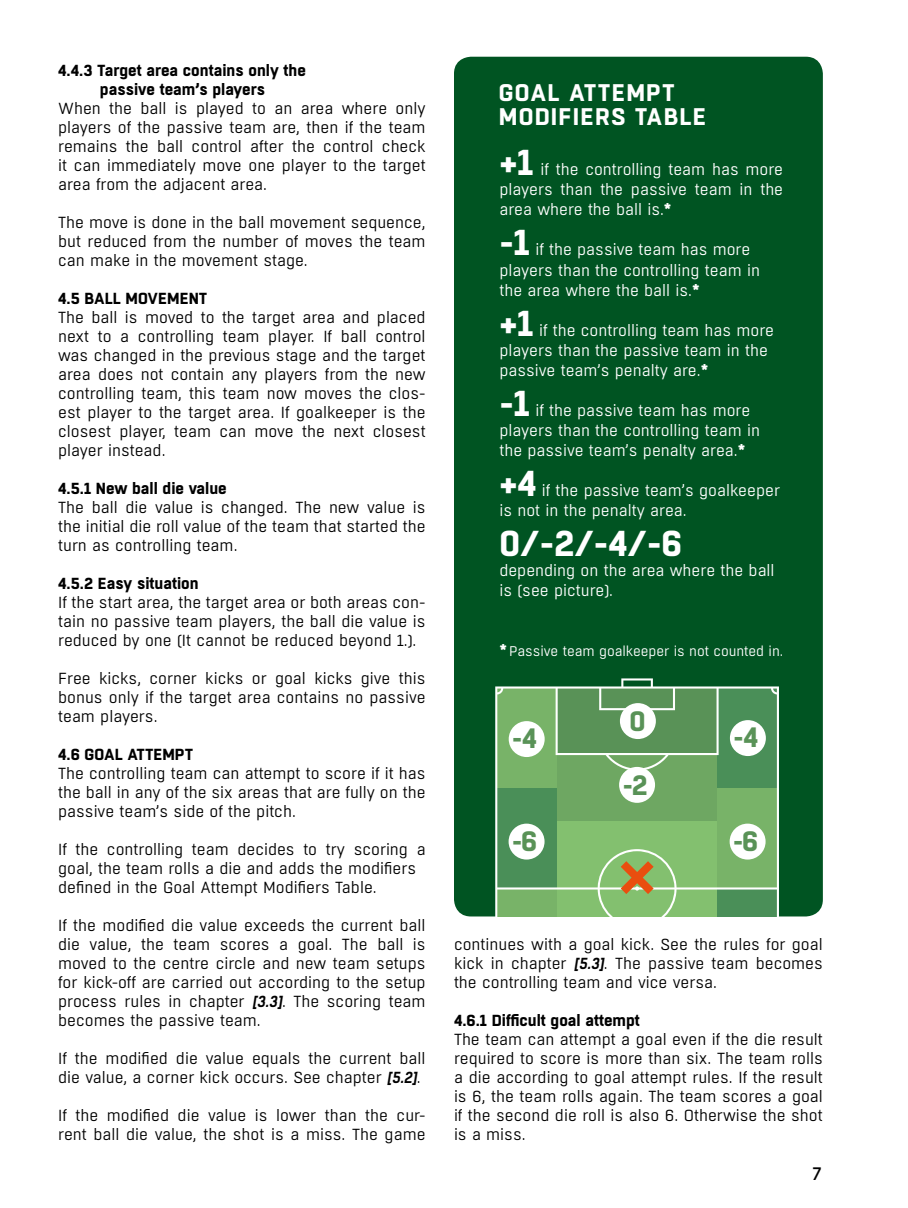
<style>
.page{position:relative;width:908px;height:1208px;background:#fff}
.page>*{position:absolute;margin:0;border:0;box-sizing:border-box;transform-origin:0 0}
.t1{font:700 36px "Boxed";color:#fff}
.t2{font:700 28px "Boxed";color:#599257;scale:.9 1}
.t3{font:700 28px "Boxed";color:#599257}
.t4{font:700 24px/24px "Boxed";letter-spacing:.05em;color:#fff}
.t5{font:500 18px "Boxed";color:#000}
.t6{font:16px/19px "Boxed";color:#000;text-align:justify}
.t7{font:16px/20px "Boxed";color:#fff}
.t8{font:700 16px/19px "Boxed";color:#000;text-align:center}
.t9{font:14px "Boxed";letter-spacing:-.005em;color:#fff}
.s1{font-weight:600;font-style:italic}
.s2{font-weight:600}
.s3{font-weight:600;font-size:16px}
</style>
<div class="page">
<div style="left:454px;top:57px;width:368px;height:859px;background:#005422;border-radius:17px"></div>
<svg style="left:495px;top:678px;width:283px;height:238px;background:#6ea969"></svg>
<div style="left:729px;top:823px;width:36px;height:36px;background:#fff;border-radius:50%"></div>
<div style="left:508px;top:721px;width:36px;height:36px;background:#fff;border-radius:50%"></div>
<div style="left:729px;top:720px;width:36px;height:36px;background:#fff;border-radius:50%"></div>
<div style="left:508px;top:823px;width:36px;height:36px;background:#fff;border-radius:50%"></div>
<div style="left:618px;top:767px;width:36px;height:36px;background:#fff;border-radius:50%"></div>
<div style="left:619px;top:703px;width:36px;height:36px;background:#fff;border-radius:50%"></div>
<svg style="left:620px;top:861px;width:33px;height:33px"></svg>
<p class="t8" style="left:58px;top:61px;width:249px">4.4.3 Target area contains only the passive team’s players</p>
<p class="t6" style="left:58px;top:99px;width:369px">When the ball is played to an area where only players of the passive team are, then if the team remains the ball control after the control check it can immediately move one player to the target area from the adjacent area.</p>
<p class="t6" style="left:58px;top:213px;width:369px">The move is done in the ball movement sequence, but reduced from the number of moves the team can make in the movement stage.</p>
<p class="t8" style="left:58px;top:289px;width:151px">4.5 BALL MOVEMENT</p>
<p class="t6" style="left:58px;top:308px;width:369px">The ball is moved to the target area and placed next to a controlling team player. If ball control was changed in the previous stage and the target area does not contain any players from the new controlling team, this team now moves the clos&shy;est player to the target area. If goalkeeper is the closest player, team can move the next closest player instead.</p>
<p class="t8" style="left:58px;top:479px;width:170px">4.5.1 New ball die value</p>
<p class="t6" style="left:58px;top:498px;width:369px">The ball die value is changed. The new value is the initial die roll value of the team that started the turn as controlling team.</p>
<p class="t8" style="left:58px;top:574px;width:142px">4.5.2 Easy situation</p>
<p class="t6" style="left:58px;top:593px;width:369px">If the start area, the target area or both areas con&shy;tain no passive team players, the ball die value is reduced by one (It cannot be reduced beyond 1.).</p>
<p class="t6" style="left:58px;top:669px;width:369px">Free kicks, corner kicks or goal kicks give this bonus only if the target area contains no passive team players.</p>
<p class="t8" style="left:58px;top:745px;width:136px">4.6 GOAL ATTEMPT</p>
<p class="t6" style="left:58px;top:764px;width:369px">The controlling team can attempt to score if it has the ball in any of the six areas that are fully on the passive team’s side of the pitch.</p>
<p class="t6" style="left:58px;top:840px;width:369px;text-align:left">If the controlling team decides to try scoring a goal, the team rolls a die and adds the modifiers defined in the Goal Attempt Modifiers Table.</p>
<p class="t6" style="left:58px;top:916px;width:369px">If the modified die value exceeds the current ball die value, the team scores a goal. The ball is moved to the centre circle and new team setups for kick-off are carried out according to the setup process rules in chapter <span class="s1">[3.3]</span>. The scoring team becomes the passive team.</p>
<p class="t6" style="left:58px;top:1049px;width:369px">If the modified die value equals the current ball die value, a corner kick occurs. See chapter <span class="s1">[5.2]</span>.</p>
<p class="t6" style="left:58px;top:1106px;width:369px">If the modified die value is lower than the cur&shy;rent ball die value, the shot is a miss. The game</p>
<h3 class="t4" style="left:498px;top:81px;width:209px">GOAL ATTEMPT<br>MODIFIERS TABLE</h3>
<h1 class="t1" style="left:499px;top:139px;width:36px">+1</h1>
<p class="t7" style="left:499px;top:160px;width:285px;text-align:justify;text-indent:41px">if the controlling team has more players than the passive team in the area where the ball is.<span class="s2">*</span></p>
<h1 class="t1" style="left:499px;top:219px;width:32px">-1</h1>
<p class="t7" style="left:499px;top:240px;width:262px;text-indent:36px">if the passive team has more players than the controlling team in the area where the ball is.<span class="s2">*</span></p>
<h1 class="t1" style="left:499px;top:299px;width:36px">+1</h1>
<p class="t7" style="left:499px;top:320px;width:276px;text-indent:40px">if the controlling team has more players than the passive team in the passive team’s penalty are.<span class="s2">*</span></p>
<h1 class="t1" style="left:499px;top:379px;width:32px">-1</h1>
<p class="t7" style="left:499px;top:400px;width:262px;text-indent:36px">if the passive team has more players than the controlling team in the passive team’s penalty area.<span class="s2">*</span></p>
<h1 class="t1" style="left:499px;top:459px;width:39px">+4</h1>
<p class="t7" style="left:499px;top:480px;width:282px;text-indent:42px">if the passive team’s goalkeeper is not in the penalty area.</p>
<h1 class="t1" style="left:499px;top:519px;width:184px">0/-2/-4/-6</h1>
<p class="t7" style="left:499px;top:560px;width:276px">depending on the area where the ball is (see picture).</p>
<p class="t9" style="left:499px;top:642px;width:285px"><span class="s3">*</span> Passive team goalkeeper is not counted in.</p>
<h2 class="t3" style="left:629px;top:702px;width:18px">0</h2>
<h2 class="t2" style="left:512px;top:719px;width:29px">-4</h2>
<h2 class="t2" style="left:733px;top:718px;width:29px">-4</h2>
<h2 class="t2" style="left:512px;top:822px;width:29px">-6</h2>
<h2 class="t2" style="left:622px;top:766px;width:29px">-2</h2>
<h2 class="t2" style="left:732px;top:822px;width:29px">-6</h2>
<p class="t6" style="left:454px;top:935px;width:370px">continues with a goal kick. See the rules for goal kick in chapter <span class="s1">[5.3]</span>. The passive team becomes the controlling team and vice versa.</p>
<p class="t8" style="left:454px;top:1011px;width:187px">4.6.1 Difficult goal attempt</p>
<p class="t6" style="left:454px;top:1030px;width:370px">The team can attempt a goal even if the die result required to score is more than six. The team rolls a die according to goal attempt rules. If the result is 6, the team rolls again. The team scores a goal if the second die roll is also 6. Otherwise the shot is a miss.</p>
<p class="t5" style="left:812px;top:1162px;width:11px">7</p>
</div>
